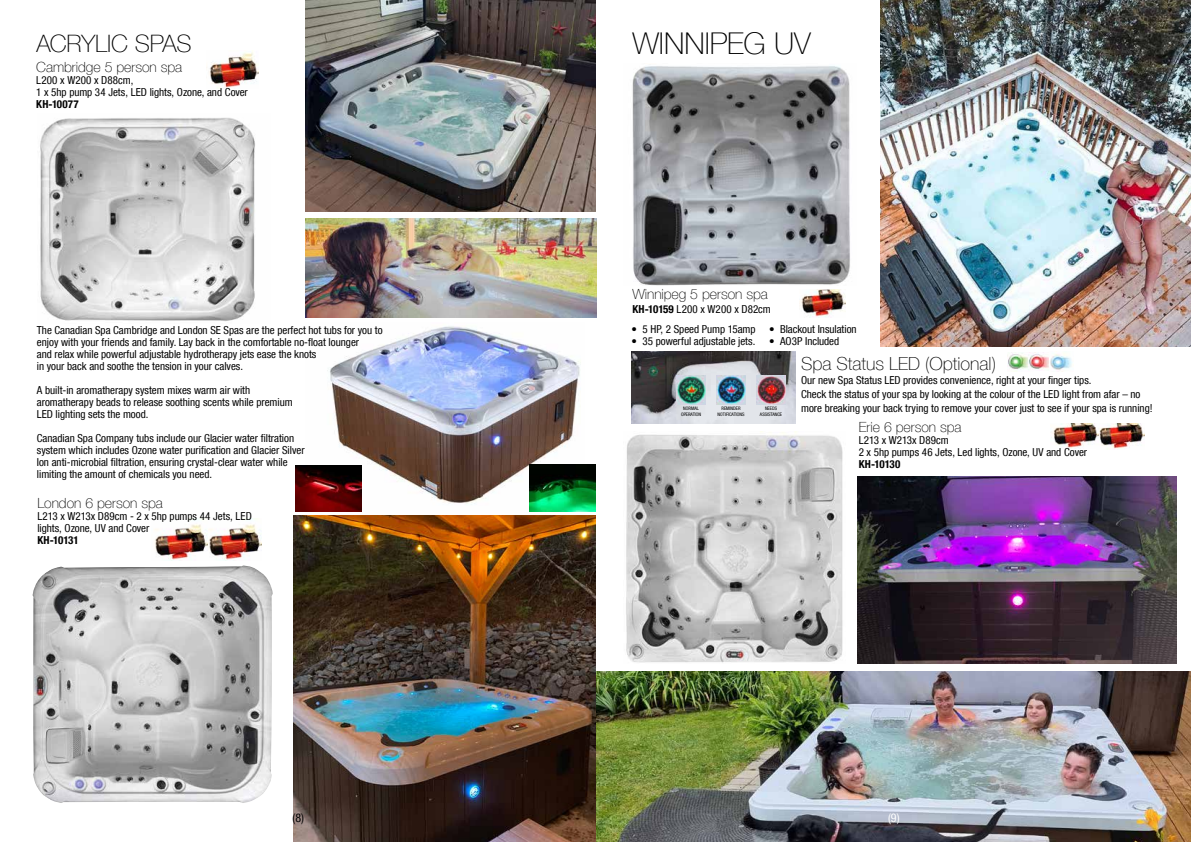
<style>
.page{position:relative;width:1191px;height:842px;background:#fff}
.page>*{position:absolute;margin:0;border:0;box-sizing:border-box;transform-origin:0 0}
.t1{font:100 30px "Helvetica Neue LT Com";color:#000}
.t2{font:100 24px "Helvetica Neue LT Com";letter-spacing:-.005em;color:#000}
.t3{font:100 18px "Helvetica Neue LT Com";color:#000}
.t4{font:100 14px "Helvetica Neue LT Com";color:#000}
.t5{font:condensed 12px "Helvetica Neue LT Com";color:#000}
.t6{font:condensed 12px "Helvetica Neue LT Com";color:#fff}
.t7{font:condensed 11px/12px "Helvetica Neue LT Com";color:#000}
.t8{font:700 condensed 11px "Helvetica Neue LT Com";letter-spacing:.005em;color:#000}
.t9{font:condensed 4.8px/5.5px "Helvetica Neue LT Com";color:#000;text-align:center}
.s1{font-weight:700}
</style>
<div class="page">
<img style="left:206px;top:51px;width:52px;height:37px">
<img style="left:1098px;top:424px;width:46px;height:25px">
<img style="left:1051px;top:423px;width:47px;height:26px">
<img style="left:209px;top:524px;width:53px;height:37px">
<img style="left:155px;top:518px;width:53px;height:42px">
<img style="left:40px;top:117px;width:215px;height:204px">
<img style="left:327px;top:326px;width:258px;height:186px">
<img style="left:306px;top:0;width:289px;height:211px">
<img style="left:296px;top:465px;width:66px;height:47px">
<img style="left:530px;top:465px;width:65px;height:46px">
<img style="left:306px;top:218px;width:290px;height:99px">
<img style="left:294px;top:515px;width:301px;height:327px">
<img style="left:33px;top:565px;width:240px;height:238px">
<img style="left:626px;top:431px;width:217px;height:232px">
<img style="left:596px;top:672px;width:595px;height:170px">
<img style="left:857px;top:477px;width:319px;height:187px">
<img style="left:880px;top:0;width:311px;height:347px">
<img style="left:631px;top:352px;width:164px;height:71px">
<img style="left:676px;top:375px;width:29px;height:29px">
<img style="left:716px;top:375px;width:29px;height:29px">
<img style="left:756px;top:375px;width:29px;height:29px">
<img style="left:632px;top:66px;width:218px;height:219px">
<img style="left:799px;top:289px;width:46px;height:28px">
<img style="left:1007px;top:353px;width:21px;height:19px">
<img style="left:1028px;top:352px;width:21px;height:18px">
<img style="left:1050px;top:353px;width:22px;height:19px">
<h2 class="t2" style="left:36px;top:30px;width:157px">ACRYLIC SPAS</h2>
<p class="t4" style="left:36px;top:59px;width:147px">Cambridge 5 person spa</p>
<p class="t7" style="left:36px;top:74px;width:213px">L200 x W200 x D88cm,<br>1 x 5hp pump 34 Jets, LED lights, Ozone, and Cover</p>
<p class="t8" style="left:36px;top:98px;width:44px">KH-10077</p>
<p class="t7" style="left:37px;top:324px;width:347px">The Canadian Spa Cambridge and London SE Spas are the perfect hot tubs for you to enjoy with your friends and family. Lay back in the comfortable no-float lounger<br>and relax while powerful adjustable hydrotherapy jets ease the knots<br>in your back and soothe the tension in your calves.</p>
<p class="t7" style="left:37px;top:384px;width:257px">A built-in aromatherapy system mixes warm air with aromatherapy beads to release soothing scents while premium<br>LED lighting sets the mood.</p>
<p class="t7" style="left:37px;top:432px;width:269px">Canadian Spa Company tubs include our Glacier water filtration system which includes Ozone water purification and Glacier Silver Ion anti-microbial filtration, ensuring crystal-clear water while limiting the amount of chemicals you need.</p>
<p class="t4" style="left:37px;top:495px;width:127px">London 6 person spa</p>
<p class="t7" style="left:37px;top:510px;width:216px">L213 x W213x D89cm - 2 x 5hp pumps 44 Jets, LED lights, Ozone, UV and Cover</p>
<p class="t8" style="left:37px;top:533px;width:43px">KH-10131</p>
<h1 class="t1" style="left:632px;top:26px;width:180px">WINNIPEG UV</h1>
<p class="t4" style="left:632px;top:286px;width:137px">Winnipeg 5 person spa</p>
<p class="t7" style="left:632px;top:303px;width:140px"><span class="s1">KH-10159</span> L200 x W200 x D82cm</p>
<p class="t7" style="left:631px;top:323px;width:126px">• 5 HP, 2 Speed Pump 15amp</p>
<p class="t7" style="left:631px;top:335px;width:125px">• 35 powerful adjustable jets.</p>
<p class="t7" style="left:769px;top:323px;width:89px">• Blackout Insulation</p>
<p class="t7" style="left:769px;top:335px;width:72px">• AO3P Included</p>
<p class="t9" style="left:681px;top:406px;width:22px">NORMAL<br>OPERATION</p>
<p class="t9" style="left:717px;top:406px;width:29px">REMINDER<br>NOTIFICATIONS</p>
<p class="t9" style="left:760px;top:406px;width:24px">NEEDS<br>ASSISTANCE</p>
<h3 class="t3" style="left:801px;top:353px;width:196px">Spa Status LED (Optional)</h3>
<p class="t7" style="left:801px;top:373px;width:353px;line-height:14px">Our new Spa Status LED provides convenience, right at your finger tips.<br>Check the status of your spa by looking at the colour of the LED light from afar – no more breaking your back trying to remove your cover just to see if your spa is running!</p>
<p class="t4" style="left:858px;top:419px;width:104px">Erie 6 person spa</p>
<p class="t7" style="left:858px;top:434px;width:230px">L213 x W213x D89cm<br>2 x 5hp pumps 46 Jets, Led lights, Ozone, UV and Cover</p>
<p class="t8" style="left:858px;top:458px;width:43px">KH-10130</p>
<p class="t5" style="left:292px;top:811px;width:13px">(8)</p>
<p class="t6" style="left:888px;top:811px;width:13px">(9)</p>
</div>
